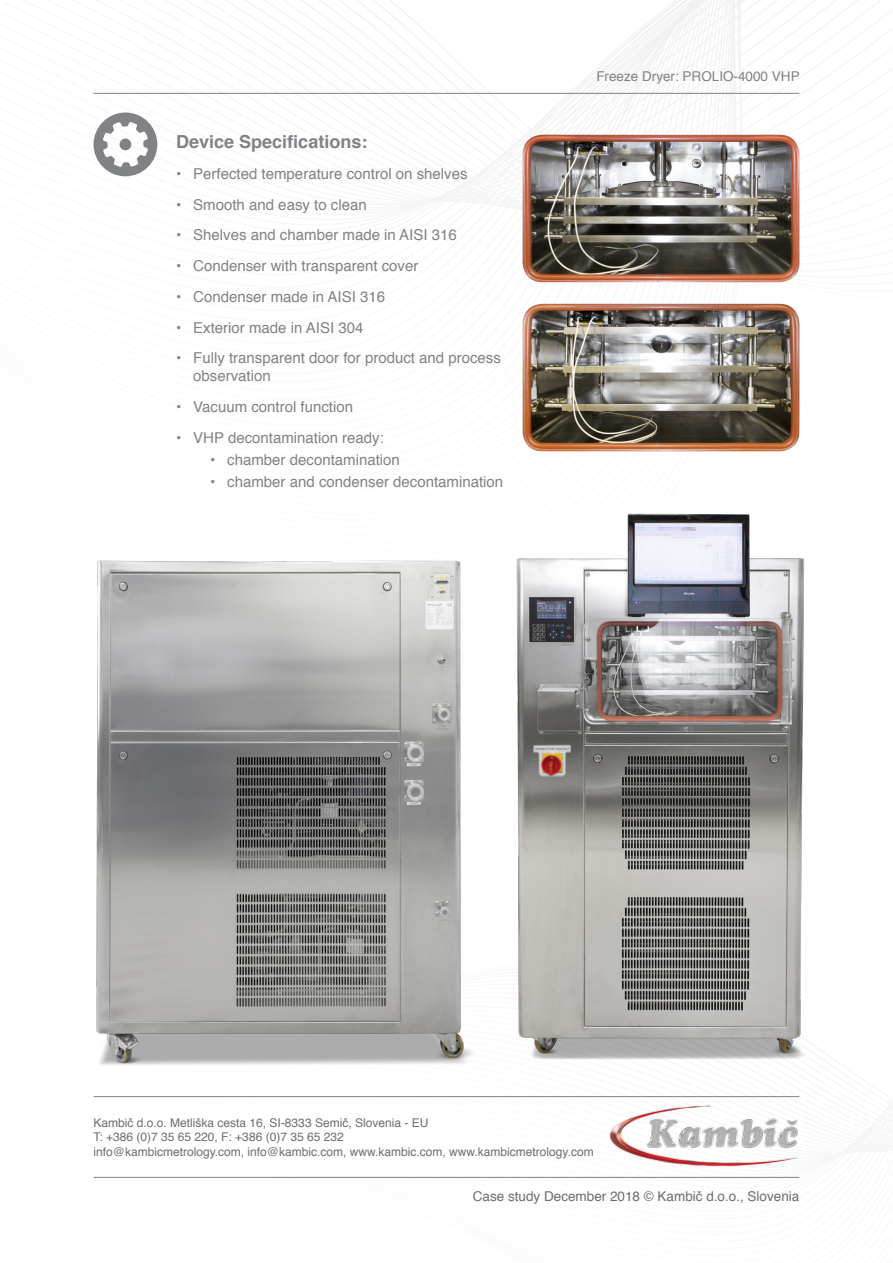
<style>
.page{position:relative;width:893px;height:1263px;background:#fff}
.page>*{position:absolute;margin:0;border:0;box-sizing:border-box;transform-origin:0 0}
.t1{font:700 18px "Helvetica";color:#808285}
.t2{font:15px/18px "Helvetica";color:#808285}
.t3{font:13.5px "Helvetica";color:#6c6d70}
.t4{font:13.5px "Helvetica";color:#808285}
.t5{font:12px/14.4px "Helvetica";color:#6c6d70}
</style>
<div class="page">
<img style="left:93px;top:0;width:800px;height:1178px">
<svg style="left:94px;top:113px;width:63px;height:63px"></svg>
<div style="left:120px;top:139px;width:11px;height:11px;background:#808285;border-radius:50%"></div>
<img style="left:523px;top:135px;width:276px;height:147px">
<img style="left:503px;top:493px;width:318px;height:579px">
<img style="left:93px;top:520px;width:383px;height:554px">
<img style="left:523px;top:304px;width:276px;height:147px">
<p class="t1" style="left:176px;top:127px;width:193px">Device Specifications:</p>
<p class="t2" style="left:176px;top:165px;width:293px">• Perfected temperature control on shelves</p>
<p class="t2" style="left:176px;top:196px;width:192px">• Smooth and easy to clean</p>
<p class="t2" style="left:176px;top:227px;width:282px">• Shelves and chamber made in AISI 316</p>
<p class="t2" style="left:176px;top:257px;width:244px">• Condenser with transparent cover</p>
<p class="t2" style="left:176px;top:288px;width:210px">• Condenser made in AISI 316</p>
<p class="t2" style="left:176px;top:319px;width:189px">• Exterior made in AISI 304</p>
<p class="t2" style="left:193px;top:350px;width:309px;text-indent:-17px">• Fully transparent door for product and process observation</p>
<p class="t2" style="left:176px;top:398px;width:178px">• Vacuum control function</p>
<p class="t2" style="left:176px;top:429px;width:209px">• VHP decontamination ready:</p>
<p class="t2" style="left:210px;top:451px;width:191px">• chamber decontamination</p>
<p class="t2" style="left:210px;top:474px;width:294px">• chamber and condenser decontamination</p>
<p class="t4" style="left:596px;top:66px;width:205px">Freeze Dryer: PROLIO-4000 VHP</p>
<p class="t5" style="left:94px;top:1116px;width:502px">Kambič d.o.o. Metliška cesta 16, SI-8333 Semič, Slovenia - EU<br>T: +386 (0)7 35 65 220, F: +386 (0)7 35 65 232<br>info@kambicmetrology.com, info@kambic.com, www.kambic.com, www.kambicmetrology.com</p>
<p class="t3" style="left:473px;top:1186px;width:328px">Case study December 2018 © Kambič d.o.o., Slovenia</p>
</div>
